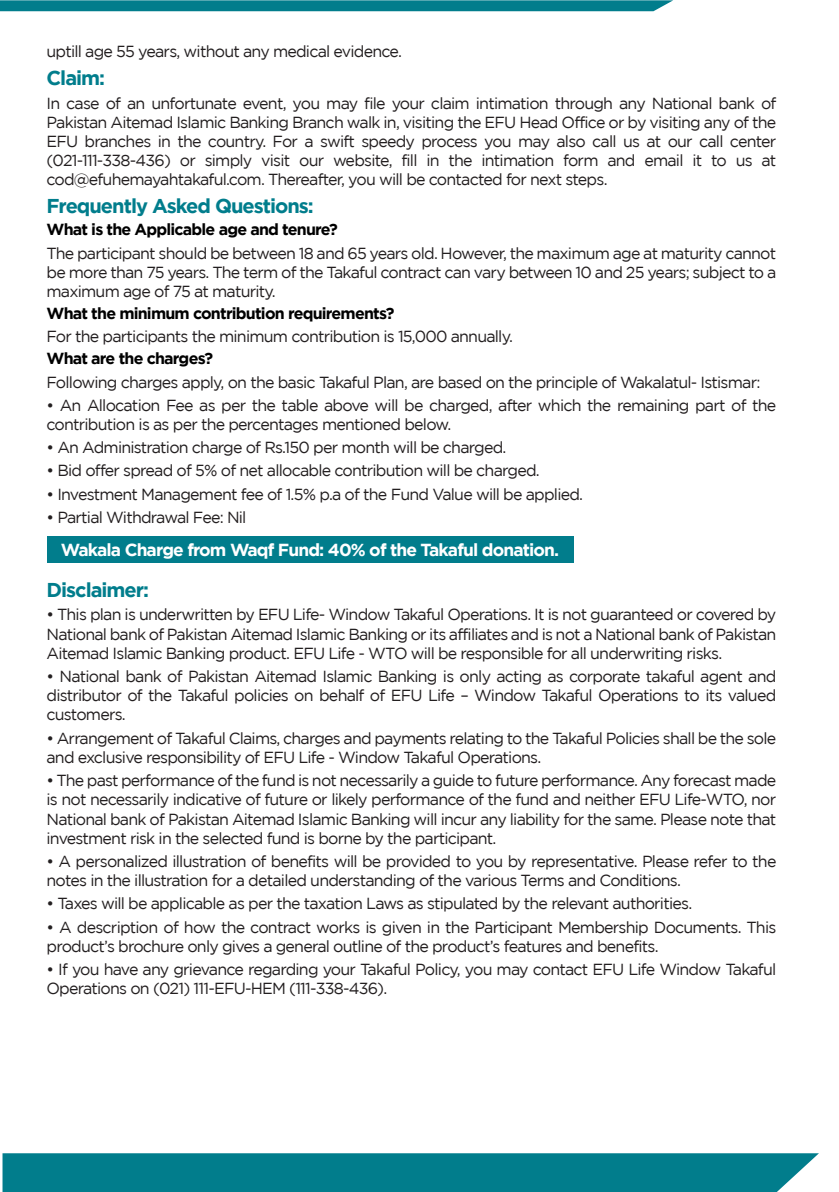
<style>
.page{position:relative;width:839px;height:1192px;background:#fff}
.page>*{position:absolute;margin:0;border:0;box-sizing:border-box;transform-origin:0 0}
.t1{font:700 20px "Gotham";letter-spacing:-.05em;color:#017d8c}
.t2{font:700 17.4px "Gotham";letter-spacing:-.05em;color:#fff}
.t3{font:16px/19.2px "Gotham";letter-spacing:-.05em;color:#231f20;text-align:justify}
.t4{font:700 16px "Gotham";letter-spacing:-.05em;color:#000}
</style>
<div class="page">
<svg style="left:0;top:0;width:673px;height:11px;background:#0b8290"></svg>
<div style="left:3px;top:1153px;width:815px;height:39px;background:#017d8c"></div>
<div style="left:47px;top:536px;width:526px;height:27px;background:#017d8c"></div>
<p class="t3" style="left:46px;top:42px;width:357px">uptill age 55 years, without any medical evidence.</p>
<p class="t1" style="left:46px;top:67px;width:60px">Claim:</p>
<p class="t3" style="left:46px;top:93px;width:731px">In case of an unfortunate event, you may file your claim intimation through any National bank of Pakistan Aitemad Islamic Banking Branch walk in, visiting the EFU Head Office or by visiting any of the EFU branches in the country. For a swift speedy process you may also call us at our call center (021-111-338-436) or simply visit our website, fill in the intimation form and email it to us at cod@efuhemayahtakaful.com. Thereafter, you will be contacted for next steps.</p>
<p class="t1" style="left:46px;top:195px;width:268px">Frequently Asked Questions:</p>
<p class="t4" style="left:46px;top:220px;width:293px">What is the Applicable age and tenure?</p>
<p class="t3" style="left:46px;top:243px;width:731px">The participant should be between 18 and 65 years old. However, the maximum age at maturity cannot be more than 75 years. The term of the Takaful contract can vary between 10 and 25 years; subject to a maximum age of 75 at maturity.</p>
<p class="t4" style="left:46px;top:304px;width:349px">What the minimum contribution requirements?</p>
<p class="t3" style="left:46px;top:327px;width:467px">For the participants the minimum contribution is 15,000 annually.</p>
<p class="t4" style="left:46px;top:349px;width:168px">What are the charges?</p>
<p class="t3" style="left:46px;top:372px;width:715px">Following charges apply, on the basic Takaful Plan, are based on the principle of Wakalatul- Istismar:</p>
<p class="t3" style="left:46px;top:395px;width:731px">• An Allocation Fee as per the table above will be charged, after which the remaining part of the contribution is as per the percentages mentioned below.</p>
<p class="t3" style="left:46px;top:437px;width:461px">• An Administration charge of Rs.150 per month will be charged.</p>
<p class="t3" style="left:46px;top:461px;width:494px">• Bid offer spread of 5% of net allocable contribution will be charged.</p>
<p class="t3" style="left:46px;top:484px;width:538px">• Investment Management fee of 1.5% p.a of the Fund Value will be applied.</p>
<p class="t3" style="left:46px;top:507px;width:201px">• Partial Withdrawal Fee: Nil</p>
<p class="t2" style="left:61px;top:540px;width:499px">Wakala Charge from Waqf Fund: 40% of the Takaful donation.</p>
<p class="t1" style="left:46px;top:578px;width:104px">Disclaimer:</p>
<p class="t3" style="left:46px;top:605px;width:731px">• This plan is underwritten by EFU Life- Window Takaful Operations. It is not guaranteed or covered by National bank of Pakistan Aitemad Islamic Banking or its affiliates and is not a National bank of Pakistan Aitemad Islamic Banking product. EFU Life - WTO will be responsible for all underwriting risks.</p>
<p class="t3" style="left:46px;top:666px;width:731px">• National bank of Pakistan Aitemad Islamic Banking is only acting as corporate takaful agent and distributor of the Takaful policies on behalf of EFU Life – Window Takaful Operations to its valued customers.</p>
<p class="t3" style="left:46px;top:728px;width:731px">• Arrangement of Takaful Claims, charges and payments relating to the Takaful Policies shall be the sole and exclusive responsibility of EFU Life - Window Takaful Operations.</p>
<p class="t3" style="left:46px;top:770px;width:731px">• The past performance of the fund is not necessarily a guide to future performance. Any forecast made is not necessarily indicative of future or likely performance of the fund and neither EFU Life-WTO, nor National bank of Pakistan Aitemad Islamic Banking will incur any liability for the same. Please note that investment risk in the selected fund is borne by the participant.</p>
<p class="t3" style="left:46px;top:851px;width:731px">• A personalized illustration of benefits will be provided to you by representative. Please refer to the notes in the illustration for a detailed understanding of the various Terms and Conditions.</p>
<p class="t3" style="left:46px;top:893px;width:647px">• Taxes will be applicable as per the taxation Laws as stipulated by the relevant authorities.</p>
<p class="t3" style="left:46px;top:917px;width:731px">• A description of how the contract works is given in the Participant Membership Documents. This product’s brochure only gives a general outline of the product’s features and benefits.</p>
<p class="t3" style="left:46px;top:959px;width:731px">• If you have any grievance regarding your Takaful Policy, you may contact EFU Life Window Takaful<br>Operations on (021) 111-EFU-HEM (111-338-436).</p>
</div>
